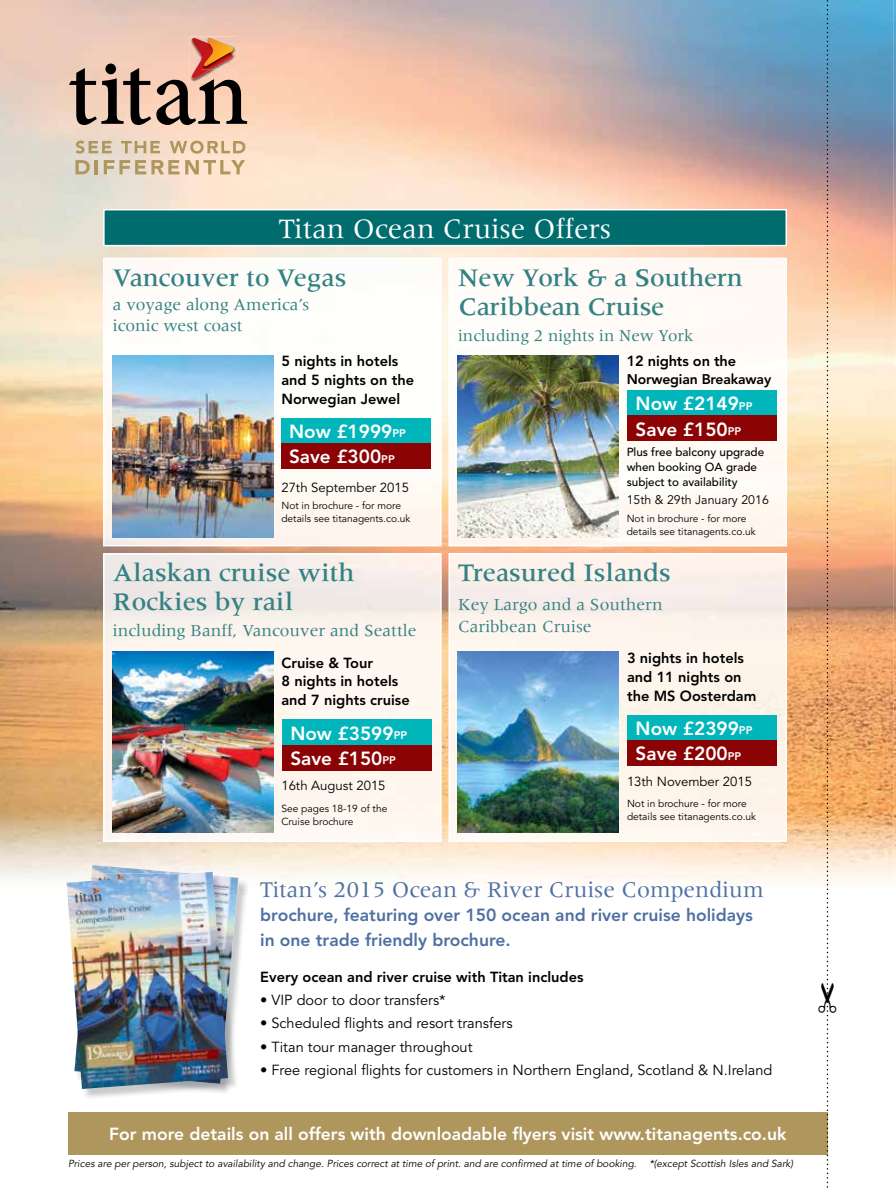
<style>
.page{position:relative;width:896px;height:1190px;background:#fff}
.page>*{position:absolute;margin:0;border:0;box-sizing:border-box;transform-origin:0 0}
.t1{font:29.1px "Meridien LT Std";color:#fff}
.t2{font:500 26.25px/29.1px "Meridien LT Std";color:#348184}
.t3{font:23.25px "Meridien LT Std";color:#4e70a2}
.t4{font:800 18.9px/25.3px "Avenir LT Std";color:#fff}
.t5{font:17.4px/20.4px "Meridien LT Std";color:#348184}
.t6{font:800 17.4px/24.8px "Avenir LT Std";color:#4e70a2}
.t7{font:800 17.4px "Avenir LT Std";color:#fff}
.t8{font:16.95px "Meridien LT Std";color:#348184}
.t9{font:800 14.55px/18.9px "Avenir LT Std";color:#000}
.t10{font:14.55px "Avenir LT Std";color:#000}
.t11{font:800 13.95px "Avenir LT Std";letter-spacing:-.01em;color:#000}
.t12{font:13.05px "Avenir LT Std";color:#000}
.t13{font:12.3px "Avenir LT Std";color:#000}
.t14{font:500 11.7px/14.5px "Avenir LT Std";color:#000}
.t15{font:10.2px/13px "Avenir LT Std";color:#000}
.t16{font:italic 10.2px "Avenir LT Std";color:#000}
.s1{font-size:11.1px}
</style>
<div class="page">
<img style="left:238px;top:895px;width:8px;height:86px">
<img style="left:0;top:0;width:893px;height:270px">
<img style="left:0;top:270px;width:142px;height:616px">
<img style="left:397px;top:270px;width:101px;height:609px">
<img style="left:754px;top:270px;width:139px;height:611px">
<img style="left:92px;top:865px;width:97px;height:7px">
<svg style="left:75px;top:141px;width:37px;height:13px"></svg>
<svg style="left:121px;top:141px;width:39px;height:12px"></svg>
<svg style="left:170px;top:141px;width:75px;height:13px"></svg>
<svg style="left:75px;top:160px;width:15px;height:14px"></svg>
<hr style="left:94px;top:160px;width:4px;height:14px;background:#af965d">
<svg style="left:104px;top:160px;width:75px;height:14px"></svg>
<svg style="left:185px;top:160px;width:60px;height:14px"></svg>
<img style="left:190px;top:36px;width:45px;height:2px">
<img style="left:202px;top:37px;width:34px;height:1px">
<svg style="left:69px;top:38px;width:178px;height:87px;background:#bb9885"></svg>
<img style="left:105px;top:260px;width:334px;height:284px">
<div style="left:103px;top:258px;width:338px;height:288px;border:1px solid #fff"></div>
<div style="left:450px;top:260px;width:334px;height:284px;background:#fffaf6"></div>
<div style="left:448px;top:258px;width:338px;height:288px;border:1px solid #fff"></div>
<img style="left:450px;top:555px;width:334px;height:285px">
<div style="left:448px;top:553px;width:338px;height:289px;border:1px solid #fff"></div>
<img style="left:105px;top:555px;width:334px;height:285px">
<div style="left:103px;top:553px;width:338px;height:289px;border:1px solid #fff"></div>
<div style="left:68px;top:1112px;width:759px;height:42px;background:#af965d"></div>
<img style="left:85px;top:895px;width:153px;height:203px">
<img style="left:228px;top:895px;width:9px;height:47px">
<img style="left:228px;top:929px;width:4px;height:60px">
<img style="left:228px;top:873px;width:10px;height:22px">
<img style="left:67px;top:872px;width:161px;height:217px">
<img style="left:112px;top:356px;width:161px;height:181px">
<div style="left:104px;top:210px;width:682px;height:36px;background:#006c6e"></div>
<div style="left:103px;top:209px;width:683px;height:37px;border:1px solid #fff"></div>
<img style="left:457px;top:651px;width:161px;height:182px">
<img style="left:112px;top:651px;width:161px;height:182px">
<img style="left:457px;top:356px;width:161px;height:181px">
<div style="left:281px;top:418px;width:149px;height:25px;background:#00b6ba"></div>
<div style="left:281px;top:443px;width:149px;height:26px;background:#8b0304"></div>
<div style="left:627px;top:715px;width:150px;height:25px;background:#00b6ba"></div>
<div style="left:627px;top:740px;width:150px;height:26px;background:#8b0304"></div>
<div style="left:627px;top:390px;width:150px;height:26px;background:#00b6ba"></div>
<div style="left:627px;top:416px;width:150px;height:25px;background:#8b0304"></div>
<div style="left:282px;top:720px;width:150px;height:25px;background:#00b6ba"></div>
<div style="left:282px;top:745px;width:150px;height:25px;background:#8b0304"></div>
<img style="left:893px;top:0;width:2px;height:881px">
<svg style="left:818px;top:0;width:18px;height:1188px"></svg>
<h1 class="t1" style="left:279px;top:213px;width:334px">Titan Ocean Cruise Offers</h1>
<h2 class="t2" style="left:113px;top:263px;width:235px">Vancouver to Vegas</h2>
<p class="t5" style="left:113px;top:294px;width:198px">a voyage along America’s iconic west coast</p>
<p class="t9" style="left:281px;top:351px;width:134px">5 nights in hotels and 5 nights on the<br>Norwegian Jewel</p>
<p class="t4" style="left:289px;top:419px;width:118px">Now £1999<span class="s1">PP<br></span>Save £300<span class="s1">PP</span></p>
<p class="t12" style="left:281px;top:480px;width:129px">27th September 2015</p>
<p class="t15" style="left:281px;top:499px;width:131px">Not in brochure - for more details see titanagents.co.uk</p>
<h2 class="t2" style="left:113px;top:558px;width:243px">Alaskan cruise with<br>Rockies by rail</h2>
<p class="t5" style="left:113px;top:620px;width:305px">including Banff, Vancouver and Seattle</p>
<p class="t9" style="left:281px;top:653px;width:130px">Cruise &amp; Tour<br>8 nights in hotels and 7 nights cruise</p>
<p class="t4" style="left:290px;top:720px;width:118px">Now £3599<span class="s1">PP<br></span>Save £150<span class="s1">PP</span></p>
<p class="t12" style="left:281px;top:778px;width:106px">16th August 2015</p>
<p class="t15" style="left:281px;top:802px;width:107px">See pages 18-19 of the<br>Cruise brochure</p>
<h2 class="t2" style="left:458px;top:263px;width:286px">New York &amp; a Southern<br>Caribbean Cruise</h2>
<p class="t8" style="left:458px;top:326px;width:237px">including 2 nights in New York</p>
<p class="t9" style="left:626px;top:352px;width:111px">12 nights on the</p>
<p class="t11" style="left:626px;top:371px;width:146px">Norwegian Breakaway</p>
<p class="t4" style="left:635px;top:391px;width:118px">Now £2149<span class="s1">PP<br></span>Save £150<span class="s1">PP</span></p>
<p class="t14" style="left:626px;top:445px;width:139px">Plus free balcony upgrade when booking OA grade subject to availability</p>
<p class="t13" style="left:626px;top:493px;width:144px">15th &amp; 29th January 2016</p>
<p class="t15" style="left:626px;top:512px;width:131px">Not in brochure - for more details see titanagents.co.uk</p>
<h2 class="t2" style="left:458px;top:558px;width:214px">Treasured Islands</h2>
<p class="t5" style="left:458px;top:593px;width:206px;line-height:21.8px">Key Largo and a Southern<br>Caribbean Cruise</p>
<p class="t9" style="left:626px;top:648px;width:131px">3 nights in hotels and 11 nights on the MS Oosterdam</p>
<p class="t4" style="left:635px;top:716px;width:118px">Now £2399<span class="s1">PP<br></span>Save £200<span class="s1">PP</span></p>
<p class="t12" style="left:626px;top:774px;width:126px">13th November 2015</p>
<p class="t15" style="left:626px;top:797px;width:131px">Not in brochure - for more details see titanagents.co.uk</p>
<h3 class="t3" style="left:260px;top:876px;width:505px">Titan’s 2015 Ocean &amp; River Cruise Compendium</h3>
<p class="t6" style="left:260px;top:903px;width:494px">brochure, featuring over 150 ocean and river cruise holidays in one trade friendly brochure.</p>
<p class="t9" style="left:260px;top:967px;width:325px">Every ocean and river cruise with Titan includes</p>
<p class="t10" style="left:260px;top:991px;width:187px">• VIP door to door transfers*</p>
<p class="t10" style="left:260px;top:1015px;width:254px">• Scheduled flights and resort transfers</p>
<p class="t10" style="left:260px;top:1038px;width:214px">• Titan tour manager throughout</p>
<p class="t10" style="left:260px;top:1061px;width:513px">• Free regional flights for customers in Northern England, Scotland &amp; N.Ireland</p>
<p class="t7" style="left:109px;top:1123px;width:678px">For more details on all offers with downloadable flyers visit www.titanagents.co.uk</p>
<p class="t16" style="left:68px;top:1158px;width:570px">Prices are per person, subject to availability and change. Prices correct at time of print. and are confirmed at time of booking.</p>
<p class="t16" style="left:649px;top:1158px;width:145px">*(except Scottish Isles and Sark)</p>
</div>
